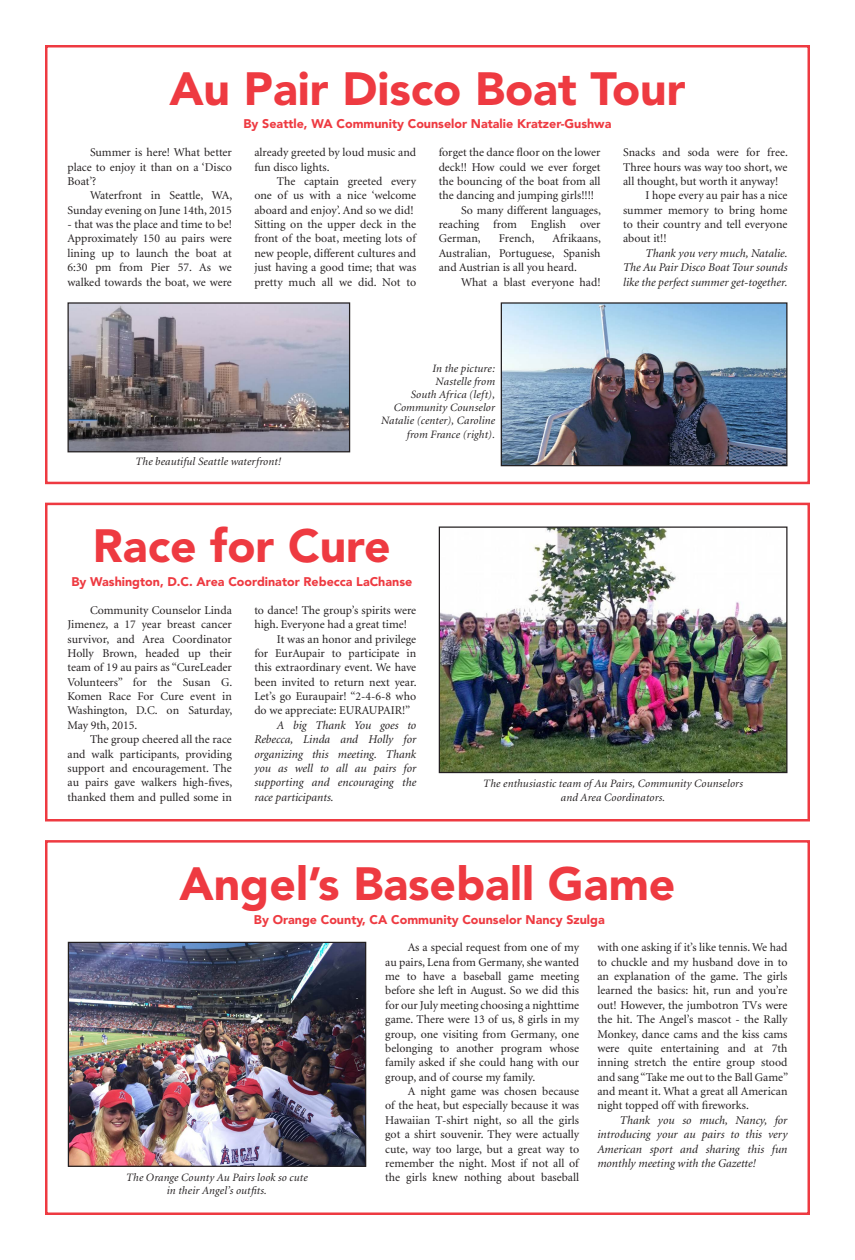
<style>
.page{position:relative;width:855px;height:1260px;background:#fff}
.page>*{position:absolute;margin:0;border:0;box-sizing:border-box;transform-origin:0 0}
.t1{font:900 46.25px "Avenir";color:#ee3a41}
.t2{font:900 12.5px "Avenir";color:#ee3a41}
.t3{font:11.88px/14.4px "Minion";color:#231f20;text-align:justify}
.t4{font:italic 11.88px/14.4px "Minion";color:#231f20;text-align:justify}
.t5{font:italic 11.25px "Minion";letter-spacing:.01em;color:#231f20}
</style>
<div class="page">
<div style="left:45px;top:45px;width:765px;height:439px;border:2px solid #ee3a41"></div>
<img style="left:70px;top:304px;width:278px;height:146px">
<div style="left:68px;top:302px;width:282px;height:150px;border:1px solid #231f20"></div>
<img style="left:503px;top:304px;width:283px;height:160px">
<div style="left:501px;top:302px;width:287px;height:164px;border:1px solid #231f20"></div>
<div style="left:45px;top:503px;width:765px;height:319px;border:2px solid #ee3a41"></div>
<img style="left:441px;top:529px;width:345px;height:242px">
<div style="left:439px;top:527px;width:349px;height:246px;border:1px solid #231f20"></div>
<div style="left:45px;top:840px;width:765px;height:375px;border:2px solid #ee3a41"></div>
<img style="left:70px;top:944px;width:294px;height:221px">
<div style="left:68px;top:942px;width:298px;height:225px;border:1px solid #231f20"></div>
<p class="t1" style="left:169px;top:61px;width:518px">Au Pair Disco Boat Tour</p>
<p class="t2" style="left:244px;top:117px;width:369px">By Seattle, WA Community Counselor Natalie Kratzer-Gushwa</p>
<p class="t3" style="left:68px;top:146px;width:166px;text-indent:23px">Summer is here! What better place to enjoy it than on a ‘Disco Boat’?</p>
<p class="t3" style="left:68px;top:189px;width:166px;text-align:right">Waterfront in Seattle, WA,<br>Sunday evening on June 14th, 2015</p>
<p class="t3" style="left:68px;top:218px;width:166px">- that was the place and time to be!<br>Approximately 150 au pairs were lining up to launch the boat at 6:30 pm from Pier 57. As we walked towards the boat, we were</p>
<p class="t3" style="left:254px;top:146px;width:163px">already greeted by loud music and fun disco lights.</p>
<p class="t3" style="left:254px;top:174px;width:163px;text-indent:23px">The captain greeted every one of us with a nice ‘welcome aboard and enjoy’. And so we did!</p>
<p class="t3" style="left:254px;top:218px;width:163px">Sitting on the upper deck in the front of the boat, meeting lots of new people, different cultures and just having a good time; that was pretty much all we did. Not to</p>
<p class="t3" style="left:439px;top:146px;width:163px">forget the dance floor on the lower deck!! How could we ever forget the bouncing of the boat from all the dancing and jumping girls!!!!</p>
<p class="t3" style="left:439px;top:203px;width:164px;text-indent:23px">So many different languages, reaching from English over German,</p>
<p class="t3" style="left:623px;top:146px;width:166px">Snacks and soda were for free.<br>Three hours was way too short, we all thought, but worth it anyway!</p>
<p class="t3" style="left:623px;top:189px;width:166px;text-indent:23px">I hope every au pair has a nice summer memory to bring home to their country and tell everyone about it!!</p>
<p class="t4" style="left:623px;top:246px;width:166px;text-indent:22px">Thank you very much, Natalie.<br>The Au Pair Disco Boat Tour sounds like the perfect summer get-together.</p>
<p class="t3" style="left:439px;top:232px;width:164px;text-indent:114px">Afrikaans, Australian, Portuguese, Spanish and Austrian is all you heard.</p>
<p class="t3" style="left:461px;top:275px;width:141px">What a blast everyone had!</p>
<p class="t3" style="left:499px;top:232px;width:37px">French,</p>
<p class="t5" style="left:135px;top:456px;width:147px">The beautiful Seattle waterfront!</p>
<p class="t5" style="left:433px;top:363px;width:64px">In the picture:</p>
<p class="t5" style="left:436px;top:376px;width:61px">Nastelle from</p>
<p class="t5" style="left:411px;top:389px;width:86px">South Africa (left),</p>
<p class="t5" style="left:394px;top:402px;width:103px">Community Counselor</p>
<p class="t5" style="left:381px;top:415px;width:115px">Natalie (center), Caroline</p>
<p class="t5" style="left:407px;top:428px;width:90px">from France (right).</p>
<p class="t1" style="left:93px;top:518px;width:299px">Race for Cure</p>
<p class="t2" style="left:71px;top:574px;width:342px">By Washington, D.C. Area Coordinator Rebecca LaChanse</p>
<p class="t3" style="left:68px;top:603px;width:166px;text-indent:23px">Community Counselor Linda Jimenez, a 17 year breast cancer survivor, and Area Coordinator Holly Brown, headed up their team of 19 au pairs as “CureLeader Volunteers” for the Susan G.<br>Komen Race For Cure event in Washington, D.C. on Saturday, May 9th, 2015.</p>
<p class="t3" style="left:68px;top:733px;width:166px;text-indent:23px">The group cheered all the race and walk participants, providing support and encouragement. The au pairs gave walkers high-fives, thanked them and pulled some in</p>
<p class="t3" style="left:254px;top:603px;width:163px">to dance! The group’s spirits were high. Everyone had a great time!</p>
<p class="t3" style="left:254px;top:632px;width:164px;text-indent:23px">It was an honor and privilege for EurAupair to participate in this extraordinary event. We have been invited to return next year.<br>Let’s go Euraupair! “2-4-6-8 who do we appreciate: EURAUPAIR!”</p>
<p class="t4" style="left:254px;top:718px;width:163px;text-indent:22px">A big Thank You goes to Rebecca, Linda and Holly for organizing this meeting. Thank you as well to all au pairs for supporting and encouraging the race participants.</p>
<p class="t5" style="left:483px;top:778px;width:261px">The enthusiastic team of Au Pairs, Community Counselors</p>
<p class="t5" style="left:561px;top:791px;width:106px">and Area Coordinators.</p>
<p class="t1" style="left:180px;top:856px;width:497px">Angel’s Baseball Game</p>
<p class="t2" style="left:254px;top:912px;width:352px">By Orange County, CA Community Counselor Nancy Szulga</p>
<p class="t3" style="left:385px;top:941px;width:195px;text-indent:23px">As a special request from one of my au pairs, Lena from Germany, she wanted me to have a baseball game meeting before she left in August. So we did this for our July meeting choosing a nighttime game. There were 13 of us, 8 girls in my group, one visiting from Germany, one belonging to another program whose family asked if she could hang with our group, and of course my family.</p>
<p class="t3" style="left:385px;top:1085px;width:195px;text-indent:23px">A night game was chosen because of the heat, but especially because it was Hawaiian T-shirt night, so all the girls got a shirt souvenir. They were actually cute, way too large, but a great way to remember the night. Most if not all of the girls knew nothing about baseball</p>
<p class="t3" style="left:597px;top:941px;width:192px">with one asking if it’s like tennis. We had to chuckle and my husband dove in to an explanation of the game. The girls learned the basics: hit, run and you’re out! However, the jumbotron TVs were the hit. The Angel’s mascot - the Rally Monkey, dance cams and the kiss cams were quite entertaining and at 7th inning stretch the entire group stood and sang “Take me out to the Ball Game” and meant it. What a great all American night topped off with fireworks.</p>
<p class="t4" style="left:597px;top:1113px;width:192px;text-indent:22px">Thank you so much, Nancy, for introducing your au pairs to this very American sport and sharing this fun monthly meeting with the Gazette!</p>
<p class="t5" style="left:126px;top:1172px;width:183px">The Orange County Au Pairs look so cute</p>
<p class="t5" style="left:167px;top:1185px;width:102px">in their Angel’s outfits.</p>
</div>
